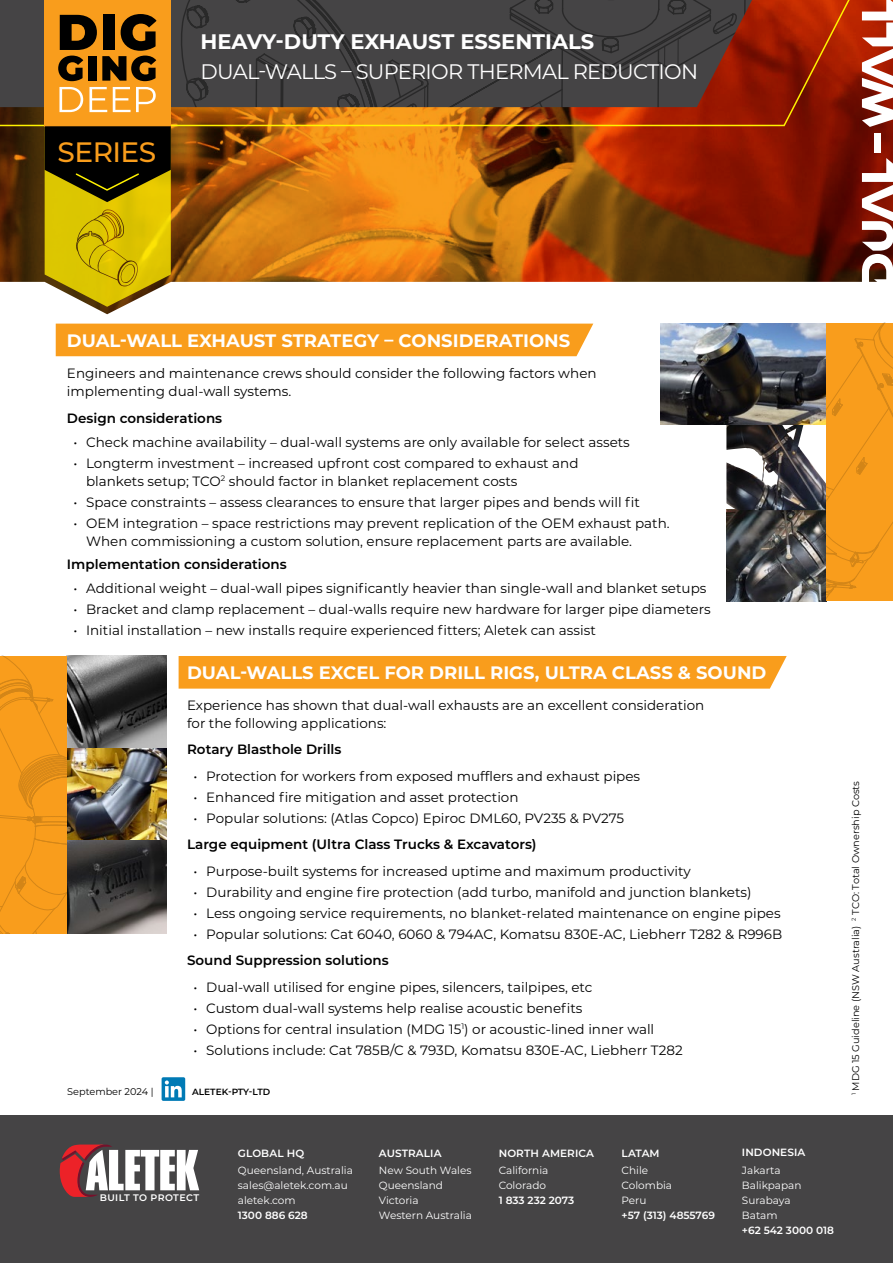
<style>
.page{position:relative;width:893px;height:1263px;background:#fff}
.page>*{position:absolute;margin:0;border:0;box-sizing:border-box;transform-origin:0 0}
.t1{font:500 28.05px "Montserrat";letter-spacing:-.02em;color:#f99d1c}
.t2{font:21px "Montserrat";letter-spacing:-.035em;color:#fff}
.t3{font:700 21px "Montserrat";color:#fff}
.t4{font:700 18px "Montserrat";color:#fff}
.t5{font:13.5px/18px "Montserrat";color:#000}
.t6{font:600 13.5px "Montserrat";color:#000}
.t7{font:10.5px/15px "Montserrat";color:#fff}
.t8{font:600 10.5px "Montserrat";color:#fff}
.t9{font:9.75px "Montserrat";color:#000}
.t10{font:600 9.45px "Montserrat";letter-spacing:.04em;color:#fff}
.t11{font:600 9px "Montserrat";color:#000}
.s1{font-size:9.6px}
</style>
<div class="page">
<svg style="left:0;top:127px;width:893px;height:155px;background:#9e4b0b"></svg>
<div style="left:179px;top:656px;width:608px;height:33px;background:#f99d1c"></div>
<svg style="left:0;top:0;width:862px;height:127px;background:#613f2f"></svg>
<svg style="left:55px;top:307px;width:831px;height:50px"></svg>
<div style="left:45px;top:0;width:126px;height:126px;background:#f99d1c"></div>
<svg style="left:58px;top:14px;width:99px;height:67px"></svg>
<svg style="left:59px;top:87px;width:24px;height:25px"></svg>
<svg style="left:89px;top:87px;width:18px;height:25px"></svg>
<svg style="left:113px;top:87px;width:43px;height:25px"></svg>
<svg style="left:45px;top:126px;width:126px;height:181px;background:#90800e"></svg>
<div style="left:56px;top:324px;width:537px;height:32px;background:#f99d1c"></div>
<img style="left:68px;top:656px;width:99px;height:278px">
<div style="left:874px;top:133px;width:7px;height:20px;background:#fff"></div>
<svg style="left:862px;top:0;width:31px;height:127px"></svg>
<svg style="left:862px;top:158px;width:31px;height:124px"></svg>
<img style="left:726px;top:425px;width:100px;height:176px">
<img style="left:660px;top:323px;width:166px;height:102px">
<svg style="left:0;top:656px;width:68px;height:278px;background:#f49a1b"></svg>
<svg style="left:826px;top:323px;width:67px;height:278px;background:#f69b1b"></svg>
<div style="left:162px;top:1077px;width:23px;height:24px;background:#007ab5;border-radius:2px"></div>
<svg style="left:165px;top:1080px;width:17px;height:17px"></svg>
<div style="left:0;top:1116px;width:893px;height:147px;background:#454445"></div>
<svg style="left:60px;top:1144px;width:139px;height:53px"></svg>
<h1 class="t1" style="left:58px;top:133px;width:100px">SERIES</h1>
<h2 class="t3" style="left:201px;top:26px;width:395px">HEAVY-DUTY EXHAUST ESSENTIALS</h2>
<h2 class="t2" style="left:201px;top:57px;width:499px">DUAL-WALLS – SUPERIOR THERMAL REDUCTION</h2>
<h3 class="t4" style="left:67px;top:327px;width:505px">DUAL-WALL EXHAUST STRATEGY – CONSIDERATIONS</h3>
<p class="t5" style="left:67px;top:363px;width:531px">Engineers and maintenance crews should consider the following factors when implementing dual-wall systems.</p>
<p class="t6" style="left:67px;top:409px;width:157px">Design considerations</p>
<p class="t5" style="left:73px;top:433px;width:558px">• Check machine availability – dual-wall systems are only available for select assets</p>
<p class="t5" style="left:86px;top:453px;width:494px;text-indent:-13px">• Longterm investment – increased upfront cost compared to exhaust and blankets setup; TCO<sup>2</sup> should factor in blanket replacement costs</p>
<p class="t5" style="left:73px;top:492px;width:568px">• Space constraints – assess clearances to ensure that larger pipes and bends will fit</p>
<p class="t5" style="left:86px;top:513px;width:585px;text-indent:-13px">• OEM integration – space restrictions may prevent replication of the OEM exhaust path.<br>When commissioning a custom solution, ensure replacement parts are available.</p>
<p class="t6" style="left:67px;top:555px;width:221px">Implementation considerations</p>
<p class="t5" style="left:73px;top:578px;width:635px">• Additional weight – dual-wall pipes significantly heavier than single-wall and blanket setups</p>
<p class="t5" style="left:73px;top:599px;width:639px">• Bracket and clamp replacement – dual-walls require new hardware for larger pipe diameters</p>
<p class="t5" style="left:73px;top:620px;width:524px">• Initial installation – new installs require experienced fitters; Aletek can assist</p>
<h3 class="t4" style="left:187px;top:660px;width:581px">DUAL-WALLS EXCEL FOR DRILL RIGS, ULTRA CLASS &amp; SOUND</h3>
<p class="t5" style="left:187px;top:696px;width:519px">Experience has shown that dual-wall exhausts are an excellent consideration for the following applications:</p>
<p class="t6" style="left:187px;top:740px;width:156px">Rotary Blasthole Drills</p>
<p class="t5" style="left:193px;top:767px;width:448px">• Protection for workers from exposed mufflers and exhaust pipes</p>
<p class="t5" style="left:193px;top:788px;width:327px">• Enhanced fire mitigation and asset protection</p>
<p class="t5" style="left:193px;top:809px;width:432px">• Popular solutions: (Atlas Copco) Epiroc DML60, PV235 &amp; PV275</p>
<p class="t6" style="left:187px;top:835px;width:351px">Large equipment (Ultra Class Trucks &amp; Excavators)</p>
<p class="t5" style="left:193px;top:862px;width:499px">• Purpose-built systems for increased uptime and maximum productivity</p>
<p class="t5" style="left:193px;top:883px;width:560px">• Durability and engine fire protection (add turbo, manifold and junction blankets)</p>
<p class="t5" style="left:193px;top:904px;width:589px">• Less ongoing service requirements, no blanket-related maintenance on engine pipes</p>
<p class="t5" style="left:193px;top:924px;width:590px">• Popular solutions: Cat 6040, 6060 &amp; 794AC, Komatsu 830E-AC, Liebherr T282 &amp; R996B</p>
<p class="t6" style="left:187px;top:951px;width:203px">Sound Suppression solutions</p>
<p class="t5" style="left:193px;top:977px;width:400px">• Dual-wall utilised for engine pipes, silencers, tailpipes, etc</p>
<p class="t5" style="left:193px;top:998px;width:391px">• Custom dual-wall systems help realise acoustic benefits</p>
<p class="t5" style="left:193px;top:1019px;width:462px">• Options for central insulation (MDG 15<sup>1</sup>) or acoustic-lined inner wall</p>
<p class="t5" style="left:193px;top:1040px;width:491px">• Solutions include: Cat 785B/C &amp; 793D, Komatsu 830E-AC, Liebherr T282</p>
<p class="t9" style="left:67px;top:1084px;width:88px">September 2024 |</p>
<p class="t11" style="left:192px;top:1085px;width:80px">ALETEK-PTY-LTD</p>
<p class="t9" style="left:849px;top:1095px;width:316px;rotate:-90deg"><sup>1</sup> MDG 15 Guideline (NSW Australia) <sup>2</sup> TCO: Total Ownership Costs</p>
<p class="t10" style="left:100px;top:1192px;width:101px">BUILT TO PROTEC<span class="s1">T</span></p>
<p class="t8" style="left:238px;top:1145px;width:68px">GLOBAL HQ</p>
<p class="t7" style="left:238px;top:1163px;width:117px">Queensland, Australia sales@aletek.com.au aletek.com</p>
<p class="t8" style="left:238px;top:1208px;width:71px">1300 886 628</p>
<p class="t8" style="left:379px;top:1145px;width:64px">AUSTRALIA</p>
<p class="t7" style="left:379px;top:1163px;width:94px">New South Wales<br>Queensland<br>Victoria<br>Western Australia</p>
<p class="t8" style="left:499px;top:1145px;width:97px">NORTH AMERICA</p>
<p class="t7" style="left:499px;top:1163px;width:51px">California<br>Colorado</p>
<p class="t8" style="left:499px;top:1193px;width:77px">1 833 232 2073</p>
<p class="t8" style="left:622px;top:1145px;width:40px">LATAM</p>
<p class="t7" style="left:622px;top:1163px;width:52px">Chile<br>Colombia<br>Peru</p>
<p class="t8" style="left:622px;top:1208px;width:95px">+57 (313) 4855769</p>
<p class="t8" style="left:742px;top:1145px;width:65px">INDONESIA</p>
<p class="t7" style="left:742px;top:1163px;width:61px">Jakarta<br>Balikpapan<br>Surabaya<br>Batam</p>
<p class="t8" style="left:742px;top:1223px;width:94px">+62 542 3000 018</p>
</div>
